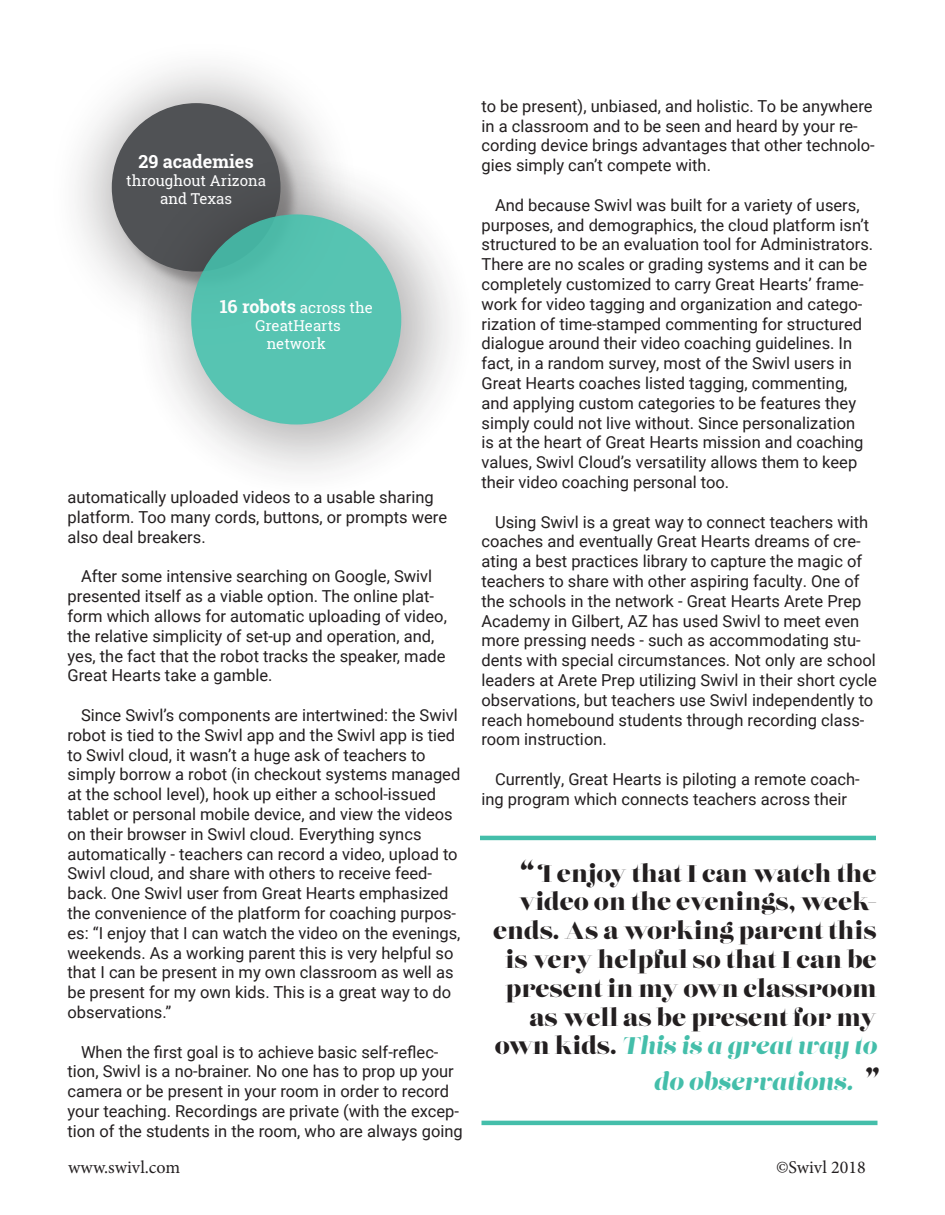
<style>
.page{position:relative;width:945px;height:1215px;background:#fff}
.page>*{position:absolute;margin:0;border:0;box-sizing:border-box;transform-origin:0 0}
.t1{font:24px/28.8px "Lust Didone";color:#231f20;text-align:right}
.t2{font:italic 24px "Lust Display";color:#44beaa}
.t3{font:18px "Minion Pro";color:#231f20}
.t4{font:700 18px "Roboto Slab";color:#fff}
.t5{font:16.5px/19.8px "Roboto";color:#231f20}
.t6{font:15px/18px "Roboto Slab";color:#fff;text-align:center}
.s1{font-weight:700;font-size:18px}
.s2{font-family:"Lust Display";font-style:italic;font-size:30px}
.s3{font-family:"Lust Display";font-style:italic;color:#44beaa}
.s4{font-size:30px;color:#231f20}
</style>
<div class="page">
<div style="left:48px;top:38px;width:313px;height:313px;background:#231f20;opacity:.4"></div>
<div style="left:113px;top:104px;width:167px;height:167px;background:#505255;border-radius:50%"></div>
<hr style="left:480px;top:836px;width:396px;height:4px;background:#44beaa">
<hr style="left:482px;top:1121px;width:396px;height:4px;background:#44beaa">
<div style="left:127px;top:149px;width:355px;height:355px;background:#231f20;opacity:.4"></div>
<div style="left:192px;top:215px;width:209px;height:209px;background:#57c4b2;border-radius:50%"></div>
<p class="t4" style="left:139px;top:149px;width:117px">29 academies</p>
<p class="t6" style="left:126px;top:171px;width:141px">throughout Arizona and Texas</p>
<p class="t6" style="left:220px;top:299px;width:155px"><span class="s1">16 robots</span> across the<br>GreatHearts<br>network</p>
<p class="t5" style="left:68px;top:487px;width:381px">automatically uploaded videos to a usable sharing platform. Too many cords, buttons, or prompts were also deal breakers.</p>
<p class="t5" style="left:68px;top:566px;width:381px;text-indent:14px">After some intensive searching on Google, Swivl presented itself as a viable option. The online plat&shy;form which allows for automatic uploading of video, the relative simplicity of set-up and operation, and, yes, the fact that the robot tracks the speaker, made Great Hearts take a gamble.</p>
<p class="t5" style="left:68px;top:705px;width:395px;text-indent:14px">Since Swivl’s components are intertwined: the Swivl robot is tied to the Swivl app and the Swivl app is tied to Swivl cloud, it wasn’t a huge ask of teachers to simply borrow a robot (in checkout systems managed at the school level), hook up either a school-issued tablet or personal mobile device, and view the videos on their browser in Swivl cloud. Everything syncs automatically - teachers can record a video, upload to Swivl cloud, and share with others to receive feed&shy;back. One Swivl user from Great Hearts emphasized the convenience of the platform for coaching purpos&shy;es: “I enjoy that I can watch the video on the evenings, weekends. As a working parent this is very helpful so that I can be present in my own classroom as well as be present for my own kids. This is a great way to do observations.”</p>
<p class="t5" style="left:68px;top:1041px;width:397px;text-indent:14px">When the first goal is to achieve basic self-reflec&shy;tion, Swivl is a no-brainer. No one has to prop up your camera or be present in your room in order to record your teaching. Recordings are private (with the excep&shy;tion of the students in the room, who are always going</p>
<p class="t5" style="left:482px;top:95px;width:395px">to be present), unbiased, and holistic. To be anywhere in a classroom and to be seen and heard by your re&shy;cording device brings advantages that other technolo&shy;gies simply can’t compete with.</p>
<p class="t5" style="left:482px;top:194px;width:393px;text-indent:14px">And because Swivl was built for a variety of users, purposes, and demographics, the cloud platform isn’t structured to be an evaluation tool for Administrators.<br>There are no scales or grading systems and it can be completely customized to carry Great Hearts’ frame&shy;work for video tagging and organization and catego&shy;rization of time-stamped commenting for structured dialogue around their video coaching guidelines. In fact, in a random survey, most of the Swivl users in Great Hearts coaches listed tagging, commenting, and applying custom categories to be features they simply could not live without. Since personalization<br>is at the heart of Great Hearts mission and coaching values, Swivl Cloud’s versatility allows them to keep their video coaching personal too.</p>
<p class="t5" style="left:482px;top:511px;width:397px;text-indent:14px">Using Swivl is a great way to connect teachers with coaches and eventually Great Hearts dreams of cre&shy;ating a best practices library to capture the magic of teachers to share with other aspiring faculty. One of the schools in the network - Great Hearts Arete Prep Academy in Gilbert, AZ has used Swivl to meet even more pressing needs - such as accommodating stu&shy;dents with special circumstances. Not only are school leaders at Arete Prep utilizing Swivl in their short cycle observations, but teachers use Swivl independently to reach homebound students through recording class&shy;room instruction.</p>
<p class="t5" style="left:482px;top:769px;width:380px;text-indent:14px">Currently, Great Hearts is piloting a remote coach&shy;ing program which connects teachers across their</p>
<p class="t1" style="left:493px;top:860px;width:385px"><span class="s2">“</span> I enjoy that I can watch the video on the evenings, week&shy;ends. As a working parent this is very helpful so that I can be present in my own classroom as well as be present for my own kids. <span class="s3">This is a great way to</span></p>
<p class="t2" style="left:654px;top:1067px;width:225px">do observations. <span class="s4">”</span></p>
<p class="t3" style="left:68px;top:1155px;width:114px">www.swivl.com</p>
<p class="t3" style="left:776px;top:1155px;width:91px">©Swivl 2018</p>
</div>
